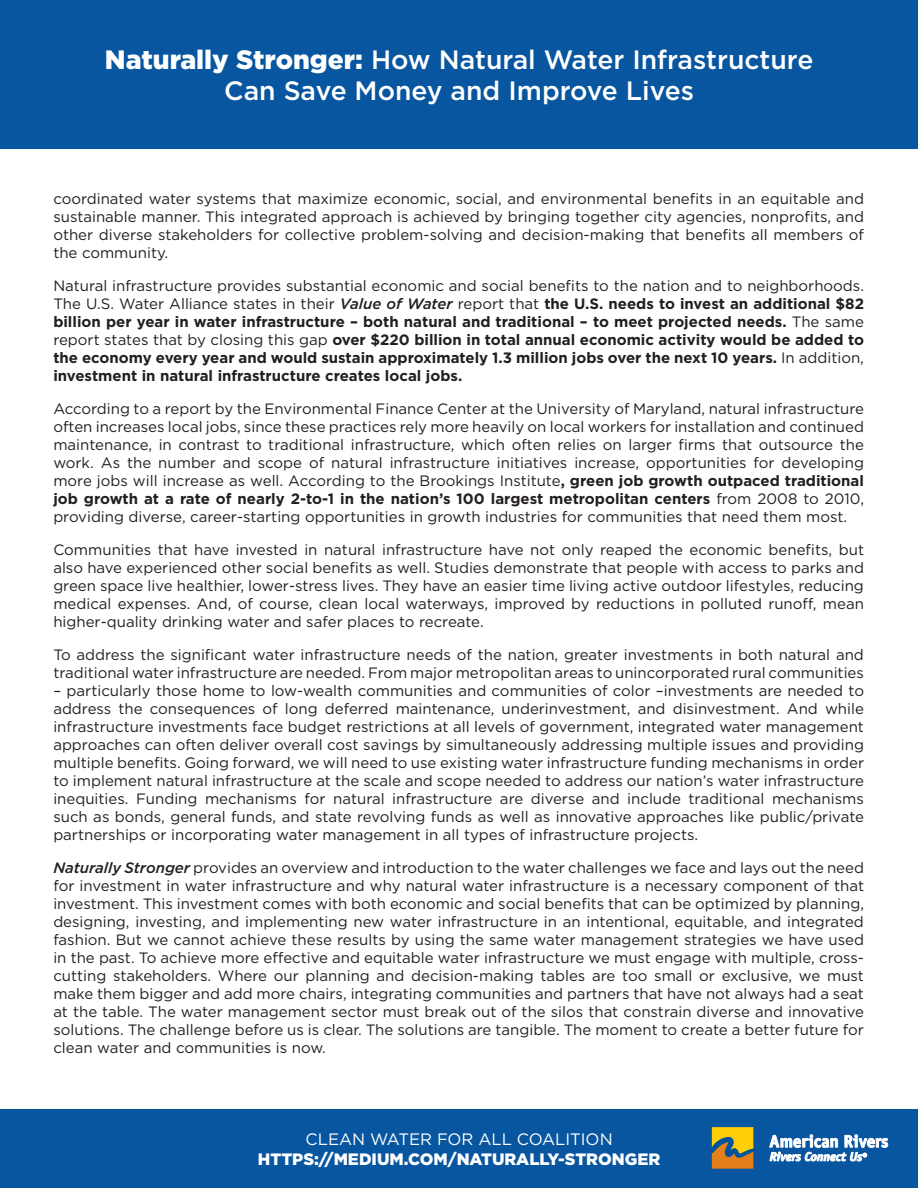
<style>
.page{position:relative;width:918px;height:1188px;background:#fff}
.page>*{position:absolute;margin:0;border:0;box-sizing:border-box;transform-origin:0 0}
.t1{font:500 26.55px/31.8px "Gotham";color:#fff;text-align:center}
.t2{font:900 16.5px "Gotham";color:#fff}
.t3{font:16.5px "Gotham";color:#fff}
.t4{font:15px/18px "Gotham";color:#231f20;text-align:justify}
.t5{font:700 15px/18px "Gotham";color:#231f20;text-align:justify}
.s1{font-weight:900}
.s2{font-weight:400}
.s3{font-weight:500;font-style:italic}
.s4{font-weight:700}
</style>
<div class="page">
<div style="left:0;top:1109px;width:918px;height:79px;background:#0855a0"></div>
<svg style="left:711px;top:1127px;width:178px;height:42px"></svg>
<div style="left:0;top:0;width:918px;height:148px;background:#0855a0"></div>
<h1 class="t1" style="left:105px;top:43px;width:710px"><span class="s1">Naturally Stronger:</span> How Natural Water Infrastructure<br>Can Save Money and Improve Lives</h1>
<p class="t4" style="left:53px;top:190px;width:812px">coordinated water systems that maximize economic, social, and environmental benefits in an equitable and sustainable manner. This integrated approach is achieved by bringing together city agencies, nonprofits, and other diverse stakeholders for collective problem-solving and decision-making that benefits all members of the community.</p>
<p class="t5" style="left:53px;top:277px;width:812px"><span class="s2">Natural infrastructure provides substantial economic and social benefits to the nation and to neighborhoods.<br>The U.S. Water Alliance states in their</span> <span class="s3">Value of Water</span> <span class="s2">report that</span> the U.S. needs to invest an additional $82 billion per year in water infrastructure – both natural and traditional – to meet projected needs. <span class="s2">The same report states that by closing this gap</span> over $220 billion in total annual economic activity would be added to the economy every year and would sustain approximately 1.3 million jobs over the next 10 years. <span class="s2">In addition, </span>investment in natural infrastructure creates local jobs.</p>
<p class="t4" style="left:53px;top:400px;width:812px">According to a report by the Environmental Finance Center at the University of Maryland, natural infrastructure often increases local jobs, since these practices rely more heavily on local workers for installation and continued maintenance, in contrast to traditional infrastructure, which often relies on larger firms that outsource the work. As the number and scope of natural infrastructure initiatives increase, opportunities for developing more jobs will increase as well. According to the Brookings Institute<span class="s4">, green job growth outpaced traditional job growth at a rate of nearly 2-to-1 in the nation’s 100 largest metropolitan centers</span> from 2008 to 2010, providing diverse, career-starting opportunities in growth industries for communities that need them most.</p>
<p class="t4" style="left:53px;top:541px;width:812px">Communities that have invested in natural infrastructure have not only reaped the economic benefits, but also have experienced other social benefits as well. Studies demonstrate that people with access to parks and green space live healthier, lower-stress lives. They have an easier time living active outdoor lifestyles, reducing medical expenses. And, of course, clean local waterways, improved by reductions in polluted runoff, mean higher-quality drinking water and safer places to recreate.</p>
<p class="t4" style="left:53px;top:646px;width:812px">To address the significant water infrastructure needs of the nation, greater investments in both natural and traditional water infrastructure are needed. From major metropolitan areas to unincorporated rural communities</p>
<p class="t4" style="left:53px;top:682px;width:812px">– particularly those home to low-wealth communities and communities of color –investments are needed to address the consequences of long deferred maintenance, underinvestment, and disinvestment. And while infrastructure investments face budget restrictions at all levels of government, integrated water management approaches can often deliver overall cost savings by simultaneously addressing multiple issues and providing multiple benefits. Going forward, we will need to use existing water infrastructure funding mechanisms in order to implement natural infrastructure at the scale and scope needed to address our nation’s water infrastructure inequities. Funding mechanisms for natural infrastructure are diverse and include traditional mechanisms such as bonds, general funds, and state revolving funds as well as innovative approaches like public/private partnerships or incorporating water management in all types of infrastructure projects.</p>
<p class="t4" style="left:53px;top:859px;width:812px"><span class="s3">Naturally Stronger</span> provides an overview and introduction to the water challenges we face and lays out the need for investment in water infrastructure and why natural water infrastructure is a necessary component of that investment. This investment comes with both economic and social benefits that can be optimized by planning, designing, investing, and implementing new water infrastructure in an intentional, equitable, and integrated fashion. But we cannot achieve these results by using the same water management strategies we have used in the past. To achieve more effective and equitable water infrastructure we must engage with multiple, cross&shy;cutting stakeholders. Where our planning and decision-making tables are too small or exclusive, we must make them bigger and add more chairs, integrating communities and partners that have not always had a seat at the table. The water management sector must break out of the silos that constrain diverse and innovative solutions. The challenge before us is clear. The solutions are tangible. The moment to create a better future for clean water and communities is now.</p>
<p class="t3" style="left:306px;top:1129px;width:309px">CLEAN WATER FOR ALL COALITION</p>
<p class="t2" style="left:258px;top:1148px;width:404px">HTTPS://MEDIUM.COM/NATURALLY-STRONGER</p>
</div>
